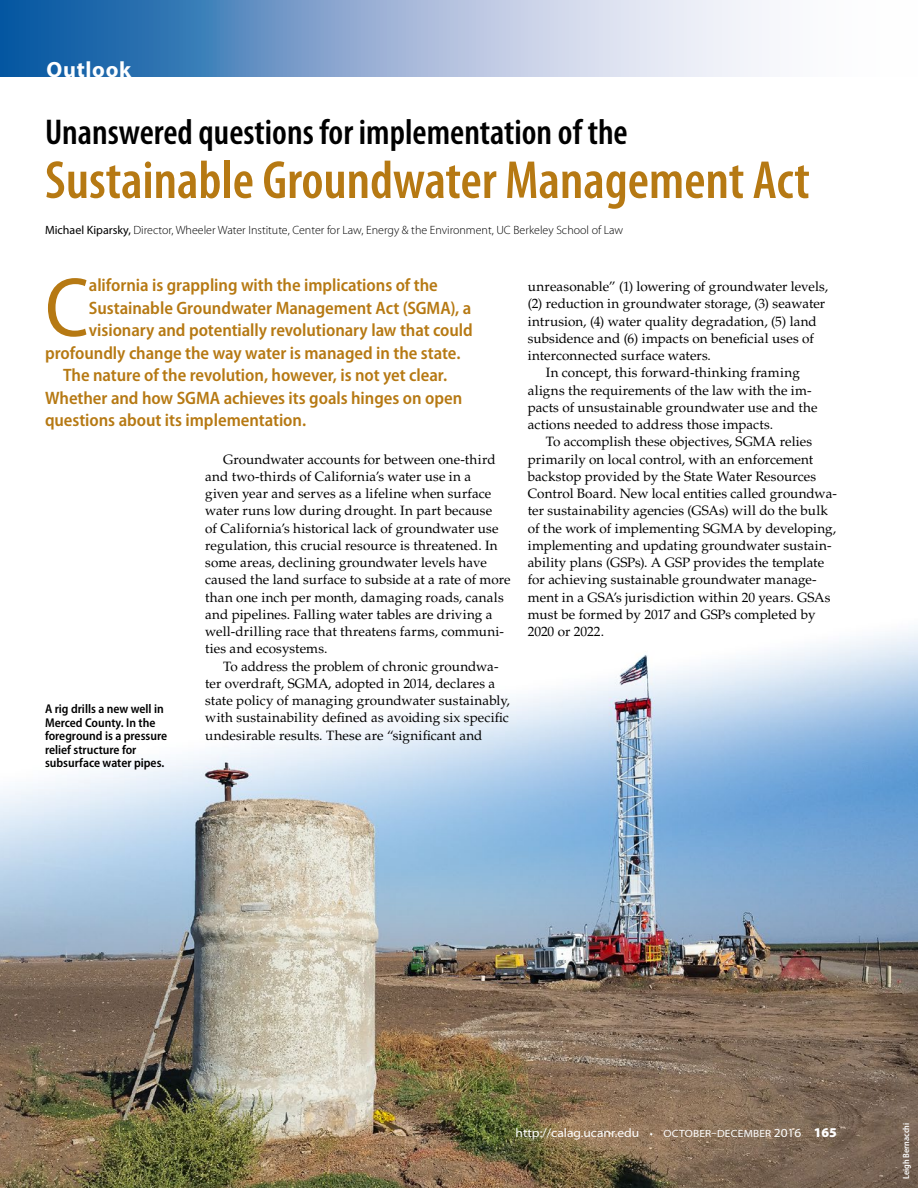
<style>
.page{position:relative;width:918px;height:1188px;background:#fff}
.page>*{position:absolute;margin:0;border:0;box-sizing:border-box;transform-origin:0 0}
.t1{font:semi-condensed 84.75px "Myriad Pro";color:#b67913}
.t2{font:600 condensed 54px "Myriad Pro";color:#b67913}
.t3{font:600 condensed 36px "Myriad Pro";color:#000}
.t4{font:700 22.2px "Myriad Pro";letter-spacing:.03em;color:#fff}
.t5{font:600 semi-condensed 18px "Myriad Pro";letter-spacing:-.005em;color:#b67913}
.t6{font:13.5px/17.2px "Palatino LT Std";letter-spacing:.005em;color:#000}
.t7{font:600 semi-condensed 12.75px/13.5px "Myriad Pro";color:#000}
.t8{font:semi-expanded 12.3px "Myriad Pro";color:#fff}
.t9{font:300 12px "Myriad Pro";color:#000}
.t10{font:600 semi-condensed 9px "Myriad Pro";color:#fff}
.s1{font-weight:400}
.s2{font-size:10.5px}
.s3{font-weight:900;font-stretch:normal;font-size:13.5px}
</style>
<div class="page">
<img style="left:0;top:630px;width:918px;height:558px">
<svg style="left:0;top:0;width:762px;height:77px;background:#8babd2"></svg>
<h3 class="t4" style="left:46px;top:55px;width:86px">Outlook</h3>
<h3 class="t3" style="left:45px;top:112px;width:584px">Unanswered questions for implementation of the</h3>
<h2 class="t2" style="left:45px;top:151px;width:766px">Sustainable Groundwater Management Act</h2>
<p class="t9" style="left:45px;top:223px;width:580px"><span class="s1">Michael Kiparsky,</span> Director, Wheeler Water Institute, Center for Law, Energy &amp; the Environment, UC Berkeley School of Law</p>
<h1 class="t1" style="left:45px;top:256px;width:45px">C</h1>
<h3 class="t5" style="left:89px;top:274px;width:350px">alifornia is grappling with the implications of the</h3>
<h3 class="t5" style="left:89px;top:296px;width:384px">Sustainable Groundwater Management Act (SGMA), a</h3>
<h3 class="t5" style="left:89px;top:319px;width:386px">visionary and potentially revolutionary law that could</h3>
<h3 class="t5" style="left:45px;top:341px;width:417px">profoundly change the way water is managed in the state.</h3>
<h3 class="t5" style="left:63px;top:364px;width:386px">The nature of the revolution, however, is not yet clear.</h3>
<h3 class="t5" style="left:45px;top:386px;width:419px">Whether and how SGMA achieves its goals hinges on open</h3>
<h3 class="t5" style="left:45px;top:409px;width:263px">questions about its implementation.</h3>
<p class="t7" style="left:45px;top:702px;width:124px">A rig drills a new well in<br>Merced County. In the foreground is a pressure relief structure for subsurface water pipes.</p>
<p class="t6" style="left:205px;top:451px;width:307px;text-indent:18px">Groundwater accounts for between one-third and two-thirds of California’s water use in a<br>given year and serves as a lifeline when surface water runs low during drought. In part because<br>of California’s historical lack of groundwater use regulation, this crucial resource is threatened. In some areas, declining groundwater levels have caused the land surface to subside at a rate of more than one inch per month, damaging roads, canals and pipelines. Falling water tables are driving a well-drilling race that threatens farms, communi&shy;ties and ecosystems.</p>
<p class="t6" style="left:205px;top:658px;width:306px;text-indent:18px">To address the problem of chronic groundwa&shy;ter overdraft, SGMA, adopted in 2014, declares a state policy of managing groundwater sustainably, with sustainability defined as avoiding six specific undesirable results. These are “significant and</p>
<p class="t6" style="left:528px;top:278px;width:302px">unreasonable” (1) lowering of groundwater levels,</p>
<p class="t6" style="left:528px;top:295px;width:299px">(2) reduction in groundwater storage, (3) seawater</p>
<p class="t6" style="left:528px;top:313px;width:291px">intrusion, (4) water quality degradation, (5) land</p>
<p class="t6" style="left:528px;top:330px;width:288px">subsidence and (6) impacts on beneficial uses of</p>
<p class="t6" style="left:528px;top:347px;width:185px">interconnected surface waters.</p>
<p class="t6" style="left:546px;top:364px;width:256px">In concept, this forward-thinking framing</p>
<p class="t6" style="left:528px;top:382px;width:285px">aligns the requirements of the law with the im-</p>
<p class="t6" style="left:528px;top:399px;width:291px">pacts of unsustainable groundwater use and the</p>
<p class="t6" style="left:528px;top:416px;width:247px">actions needed to address those impacts.</p>
<p class="t6" style="left:546px;top:433px;width:268px">To accomplish these objectives, SGMA relies</p>
<p class="t6" style="left:528px;top:451px;width:287px">primarily on local control, with an enforcement</p>
<p class="t6" style="left:528px;top:468px;width:290px">backstop provided by the State Water Resources</p>
<p class="t6" style="left:528px;top:485px;width:311px">Control Board. New local entities called groundwa-</p>
<p class="t6" style="left:528px;top:502px;width:302px">ter sustainability agencies (GSAs) will do the bulk</p>
<p class="t6" style="left:528px;top:520px;width:310px">of the work of implementing SGMA by developing,</p>
<p class="t6" style="left:528px;top:537px;width:305px">implementing and updating groundwater sustain-</p>
<p class="t6" style="left:528px;top:554px;width:298px">ability plans (GSPs). A GSP provides the template</p>
<p class="t6" style="left:528px;top:571px;width:290px">for achieving sustainable groundwater manage-</p>
<p class="t6" style="left:528px;top:589px;width:304px">ment in a GSA’s jurisdiction within 20 years. GSAs</p>
<p class="t6" style="left:528px;top:606px;width:289px">must be formed by 2017 and GSPs completed by</p>
<p class="t6" style="left:528px;top:623px;width:78px">2020 or 2022.</p>
<p class="t8" style="left:516px;top:1126px;width:323px">http://calag.ucanr.edu <span class="s2">• OCTOBER–DECEMBER</span> 2016 <span class="s3">165</span></p>
<p class="t10" style="left:900px;top:1179px;width:58px;rotate:-90deg">Leigh Bernacchi</p>
</div>
